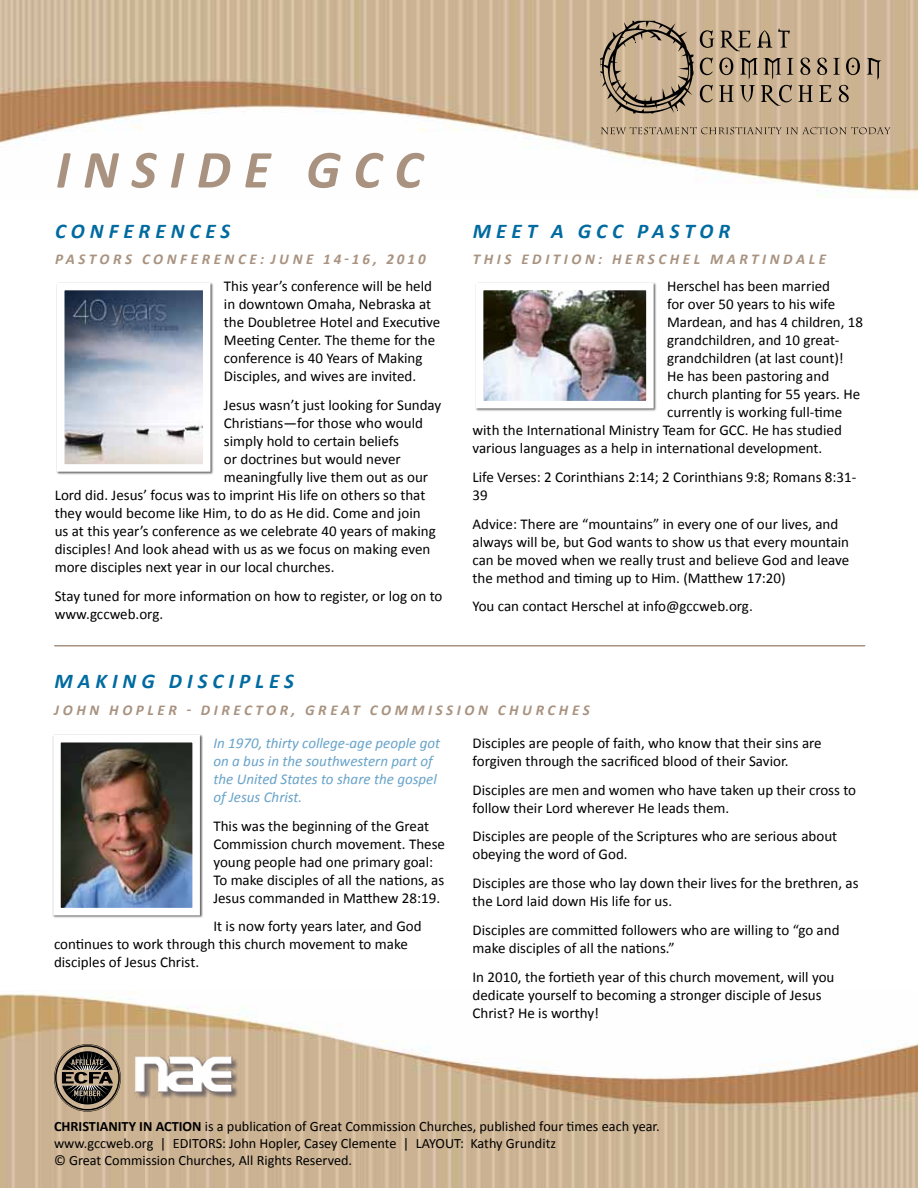
<style>
.page{position:relative;width:918px;height:1188px;background:#fff}
.page>*{position:absolute;margin:0;border:0;box-sizing:border-box;transform-origin:0 0}
.t1{font:italic 700 54px "Calibri";letter-spacing:.24em;color:#a99380}
.t2{font:italic 700 21px "Calibri";letter-spacing:.24em;color:#006ba0}
.t3{font:15px/18px "Calibri";color:#000}
.t4{font:italic 15px/18px "Calibri";color:#68a3c9}
.t5{font:italic 700 15px "Calibri";letter-spacing:.24em;color:#a99380}
.t6{font:14.25px/17.1px "Calibri";color:#000}
.s1{font-weight:700}
</style>
<div class="page">
<img style="left:0;top:993px;width:918px;height:195px">
<img style="left:0;top:0;width:918px;height:199px">
<div style="left:475px;top:282px;width:181px;height:129px;background:#000;opacity:.6"></div>
<img style="left:485px;top:292px;width:160px;height:107px">
<div style="left:476px;top:283px;width:178px;height:125px;border:8px solid #fff"></div>
<div style="left:52px;top:734px;width:151px;height:184px;background:#000;opacity:.6"></div>
<img style="left:62px;top:744px;width:129px;height:162px">
<div style="left:53px;top:735px;width:147px;height:180px;border:8px solid #fff"></div>
<hr style="left:55px;top:645px;width:810px;height:1px;background:#a99380">
<div style="left:56px;top:282px;width:157px;height:193px;background:#000;opacity:.6"></div>
<img style="left:66px;top:292px;width:135px;height:171px">
<div style="left:57px;top:283px;width:153px;height:189px;border:8px solid #fff"></div>
<svg style="left:700px;top:30px;width:14px;height:18px"></svg>
<svg style="left:720px;top:31px;width:31px;height:20px"></svg>
<svg style="left:757px;top:30px;width:15px;height:18px"></svg>
<svg style="left:778px;top:29px;width:12px;height:19px"></svg>
<svg style="left:700px;top:58px;width:13px;height:17px"></svg>
<svg style="left:719px;top:58px;width:14px;height:17px"></svg>
<svg style="left:867px;top:58px;width:14px;height:22px"></svg>
<svg style="left:700px;top:85px;width:13px;height:17px"></svg>
<svg style="left:719px;top:85px;width:15px;height:17px"></svg>
<svg style="left:740px;top:58px;width:120px;height:48px;background:#aa957b"></svg>
<svg style="left:600px;top:21px;width:93px;height:92px;background:#a59178"></svg>
<svg style="left:601px;top:127px;width:290px;height:8px;background:#ae997e"></svg>
<svg style="left:54px;top:1044px;width:67px;height:68px;background:#7e705e"></svg>
<img style="left:135px;top:1056px;width:105px;height:44px">
<h1 class="t1" style="left:56px;top:136px;width:368px">INSIDE GCC</h1>
<h2 class="t2" style="left:55px;top:218px;width:177px">CONFERENCES</h2>
<p class="t5" style="left:55px;top:250px;width:372px">PASTORS CONFERENCE: J UNE 14-16, 2010</p>
<p class="t3" style="left:224px;top:276px;width:218px">This year’s conference will be held in downtown Omaha, Nebraska at the Doubletree Hotel and Executive Meeting Center. The theme for the conference is 40 Years of Making Disciples, and wives are invited.</p>
<p class="t3" style="left:224px;top:395px;width:219px">Jesus wasn’t just looking for Sunday</p>
<p class="t3" style="left:224px;top:413px;width:201px">Christians—for those who would</p>
<p class="t3" style="left:224px;top:431px;width:177px">simply hold to certain beliefs</p>
<p class="t3" style="left:224px;top:449px;width:178px">or doctrines but would never</p>
<p class="t3" style="left:224px;top:467px;width:206px">meaningfully live them out as our</p>
<p class="t3" style="left:55px;top:485px;width:372px">Lord did. Jesus’ focus was to imprint His life on others so that</p>
<p class="t3" style="left:55px;top:503px;width:368px">they would become like Him, to do as He did. Come and join</p>
<p class="t3" style="left:55px;top:521px;width:383px">us at this year’s conference as we celebrate 40 years of making</p>
<p class="t3" style="left:55px;top:539px;width:377px">disciples! And look ahead with us as we focus on making even</p>
<p class="t3" style="left:55px;top:557px;width:281px">more disciples next year in our local churches.</p>
<p class="t3" style="left:55px;top:586px;width:389px">Stay tuned for more information on how to register, or log on to www.gccweb.org.</p>
<h2 class="t2" style="left:473px;top:218px;width:259px">MEET A GCC PASTOR</h2>
<p class="t5" style="left:473px;top:250px;width:355px">THIS EDITION: HERSCHEL MARTINDALE</p>
<p class="t3" style="left:667px;top:276px;width:164px">Herschel has been married</p>
<p class="t3" style="left:667px;top:294px;width:170px">for over 50 years to his wife</p>
<p class="t3" style="left:667px;top:312px;width:197px">Mardean, and has 4 children, 18</p>
<p class="t3" style="left:667px;top:330px;width:174px">grandchildren, and 10 great-</p>
<p class="t3" style="left:667px;top:348px;width:178px">grandchildren (at last count)!</p>
<p class="t3" style="left:667px;top:366px;width:164px">He has been pastoring and</p>
<p class="t3" style="left:667px;top:384px;width:195px">church planting for 55 years. He</p>
<p class="t3" style="left:667px;top:402px;width:177px">currently is working full-time</p>
<p class="t3" style="left:472px;top:420px;width:371px">with the International Ministry Team for GCC. He has studied</p>
<p class="t3" style="left:472px;top:438px;width:351px">various languages as a help in international development.</p>
<p class="t3" style="left:472px;top:467px;width:385px">Life Verses: 2 Corinthians 2:14; 2 Corinthians 9:8; Romans 8:31-<br>39</p>
<p class="t3" style="left:472px;top:514px;width:378px">Advice: There are “mountains” in every one of our lives, and always will be, but God wants to show us that every mountain can be moved when we really trust and believe God and leave the method and timing up to Him. (Matthew 17:20)</p>
<p class="t3" style="left:472px;top:597px;width:282px">You can contact Herschel at info@gccweb.org.</p>
<h2 class="t2" style="left:54px;top:668px;width:241px">MAKING DISCIPLES</h2>
<p class="t5" style="left:54px;top:701px;width:537px">JOHN HOPLER - DIRECTOR, GREAT COMMISSION CHURCHES</p>
<p class="t4" style="left:213px;top:733px;width:228px">In 1970, thirty college-age people got on a bus in the southwestern part of the United States to share the gospel of Jesus Christ.</p>
<p class="t3" style="left:213px;top:816px;width:233px">This was the beginning of the Great Commission church movement. These young people had one primary goal:<br>To make disciples of all the nations, as Jesus commanded in Matthew 28:19.</p>
<p class="t3" style="left:54px;top:917px;width:369px;text-indent:159px">It is now forty years later, and God continues to work through this church movement to make disciples of Jesus Christ.</p>
<p class="t3" style="left:473px;top:733px;width:351px">Disciples are people of faith, who know that their sins are forgiven through the sacrificed blood of their Savior.</p>
<p class="t3" style="left:473px;top:780px;width:385px">Disciples are men and women who have taken up their cross to follow their Lord wherever He leads them.</p>
<p class="t3" style="left:473px;top:827px;width:366px">Disciples are people of the Scriptures who are serious about obeying the word of God.</p>
<p class="t3" style="left:473px;top:873px;width:388px">Disciples are those who lay down their lives for the brethren, as the Lord laid down His life for us.</p>
<p class="t3" style="left:473px;top:920px;width:369px">Disciples are committed followers who are willing to “go and make disciples of all the nations.”</p>
<p class="t3" style="left:473px;top:967px;width:363px">In 2010, the fortieth year of this church movement, will you dedicate yourself to becoming a stronger disciple of Jesus<br>Christ? He is worthy!</p>
<p class="t6" style="left:54px;top:1117px;width:607px"><span class="s1">CHRISTIANITY IN ACTION</span> is a publication of Great Commission Churches, published four times each year. www.gccweb.org | EDITORS: John Hopler, Casey Clemente | LAYOUT: Kathy Grunditz<br>© Great Commission Churches, All Rights Reserved.</p>
</div>
